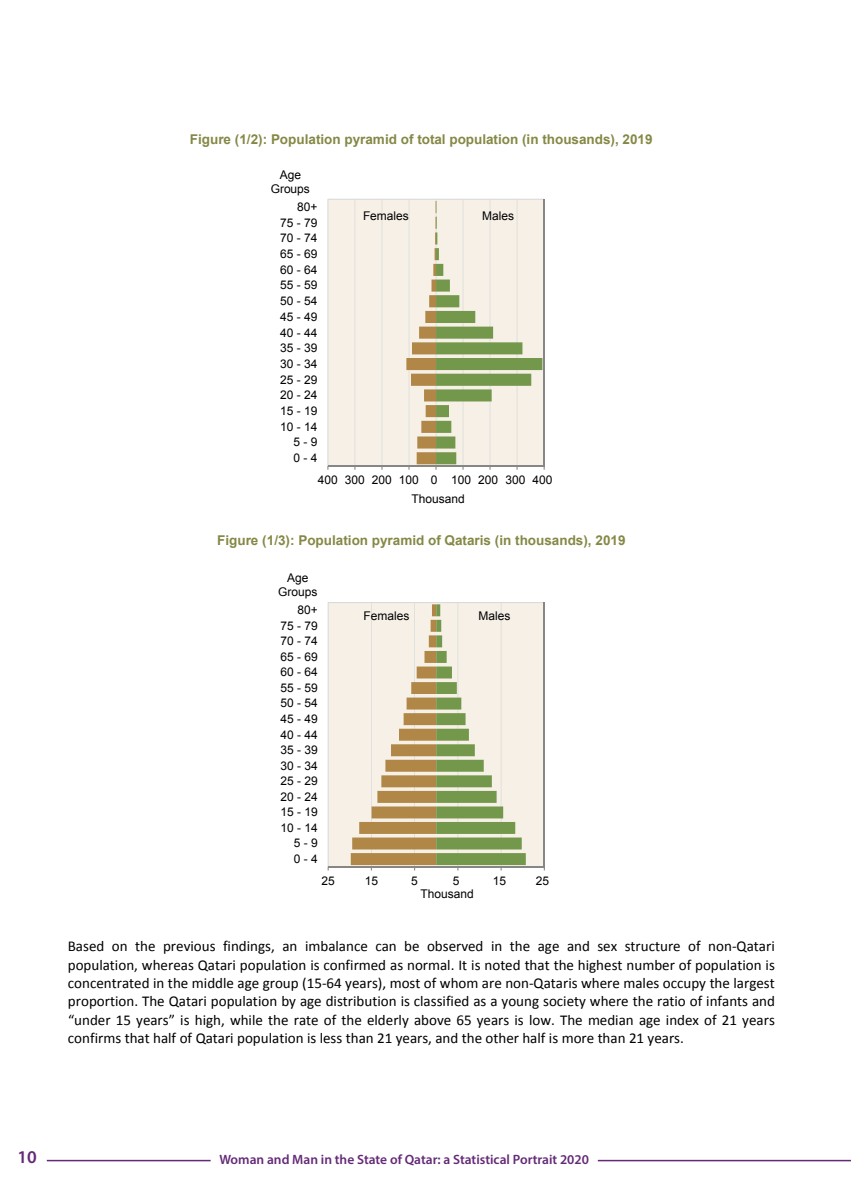
<style>
.page{position:relative;width:851px;height:1191px;background:#fff}
.page>*{position:absolute;margin:0;border:0;box-sizing:border-box;transform-origin:0 0}
.t1{font:600 18px "Myriad Pro";color:#652977}
.t2{font:15px/18.3px "Calibri";color:#000;text-align:justify}
.t3{font:700 13.5px "Arial";color:#858845}
.t4{font:600 13.5px "Myriad Pro";color:#642a77}
.t5{font:12px/13.8px "Arial";color:#000;text-align:center}
</style>
<div class="page">
<hr style="left:47px;top:1159px;width:163px;height:2px;background:#642a77">
<hr style="left:597px;top:1159px;width:253px;height:2px;background:#642a77">
<svg style="left:327px;top:199px;width:216px;height:267px;background:#f4efe6"></svg>
<hr style="left:328px;top:465px;width:216px;height:1px;background:#868686">
<svg style="left:406px;top:201px;width:138px;height:269px;background:#d8d7bf"></svg>
<hr style="left:543px;top:199px;width:1px;height:267px;background:#868686">
<hr style="left:544px;top:602px;width:1px;height:265px;background:#d9dad9">
<div style="left:327px;top:602px;width:216px;height:265px;background:#f6f0e7"></div>
<hr style="left:328px;top:866px;width:216px;height:1px;background:#868686">
<svg style="left:351px;top:604px;width:174px;height:266px;background:#d1cdae"></svg>
<hr style="left:543px;top:602px;width:1px;height:265px;background:#868686">
<p class="t3" style="left:190px;top:130px;width:464px">Figure (1/2): Population pyramid of total population (in thousands), 2019</p>
<p class="t5" style="left:271px;top:168px;width:41px">Age<br>Groups</p>
<p class="t5" style="left:297px;top:200px;width:22px">80+</p>
<p class="t5" style="left:280px;top:216px;width:39px">75 - 79</p>
<p class="t5" style="left:280px;top:231px;width:39px">70 - 74</p>
<p class="t5" style="left:280px;top:247px;width:39px">65 - 69</p>
<p class="t5" style="left:280px;top:263px;width:39px">60 - 64</p>
<p class="t5" style="left:280px;top:278px;width:39px">55 - 59</p>
<p class="t5" style="left:280px;top:294px;width:39px">50 - 54</p>
<p class="t5" style="left:280px;top:310px;width:39px">45 - 49</p>
<p class="t5" style="left:280px;top:325px;width:39px">40 - 44</p>
<p class="t5" style="left:280px;top:341px;width:39px">35 - 39</p>
<p class="t5" style="left:280px;top:357px;width:39px">30 - 34</p>
<p class="t5" style="left:280px;top:372px;width:39px">25 - 29</p>
<p class="t5" style="left:280px;top:388px;width:39px">20 - 24</p>
<p class="t5" style="left:280px;top:404px;width:39px">15 - 19</p>
<p class="t5" style="left:280px;top:419px;width:39px">10 - 14</p>
<p class="t5" style="left:293px;top:435px;width:26px">5 - 9</p>
<p class="t5" style="left:293px;top:451px;width:26px">0 - 4</p>
<p class="t5" style="left:363px;top:208px;width:47px">Females</p>
<p class="t5" style="left:482px;top:208px;width:33px">Males</p>
<p class="t5" style="left:318px;top:473px;width:236px">400 300 200 100 0 100 200 300 400</p>
<p class="t5" style="left:411px;top:492px;width:55px">Thousand</p>
<p class="t3" style="left:217px;top:531px;width:410px">Figure (1/3): Population pyramid of Qataris (in thousands), 2019</p>
<p class="t5" style="left:278px;top:571px;width:41px">Age<br>Groups</p>
<p class="t5" style="left:297px;top:603px;width:22px">80+</p>
<p class="t5" style="left:280px;top:618px;width:39px">75 - 79</p>
<p class="t5" style="left:280px;top:634px;width:39px">70 - 74</p>
<p class="t5" style="left:280px;top:650px;width:39px">65 - 69</p>
<p class="t5" style="left:280px;top:665px;width:39px">60 - 64</p>
<p class="t5" style="left:280px;top:681px;width:39px">55 - 59</p>
<p class="t5" style="left:280px;top:696px;width:39px">50 - 54</p>
<p class="t5" style="left:280px;top:712px;width:39px">45 - 49</p>
<p class="t5" style="left:280px;top:727px;width:39px">40 - 44</p>
<p class="t5" style="left:280px;top:743px;width:39px">35 - 39</p>
<p class="t5" style="left:280px;top:758px;width:39px">30 - 34</p>
<p class="t5" style="left:280px;top:774px;width:39px">25 - 29</p>
<p class="t5" style="left:280px;top:789px;width:39px">20 - 24</p>
<p class="t5" style="left:280px;top:805px;width:39px">15 - 19</p>
<p class="t5" style="left:280px;top:821px;width:39px">10 - 14</p>
<p class="t5" style="left:294px;top:836px;width:26px">5 - 9</p>
<p class="t5" style="left:294px;top:852px;width:26px">0 - 4</p>
<p class="t5" style="left:363px;top:609px;width:47px">Females</p>
<p class="t5" style="left:478px;top:609px;width:33px">Males</p>
<p class="t5" style="left:321px;top:874px;width:15px">25</p>
<p class="t5" style="left:364px;top:874px;width:15px">15</p>
<p class="t5" style="left:411px;top:874px;width:8px">5</p>
<p class="t5" style="left:453px;top:874px;width:8px">5</p>
<p class="t5" style="left:492px;top:874px;width:15px">15</p>
<p class="t5" style="left:536px;top:874px;width:15px">25</p>
<p class="t5" style="left:420px;top:887px;width:55px">Thousand</p>
<p class="t2" style="left:68px;top:937px;width:708px">Based on the previous findings, an imbalance can be observed in the age and sex structure of non‐Qatari population, whereas Qatari population is confirmed as normal. It is noted that the highest number of population is concentrated in the middle age group (15‐64 years), most of whom are non‐Qataris where males occupy the largest proportion. The Qatari population by age distribution is classified as a young society where the ratio of infants and “under 15 years” is high, while the rate of the elderly above 65 years is low. The median age index of 21 years confirms that half of Qatari population is less than 21 years, and the other half is more than 21 years.</p>
<p class="t1" style="left:17px;top:1145px;width:21px">10</p>
<p class="t4" style="left:219px;top:1150px;width:371px">Woman and Man in the State of Qatar: a Statistical Portrait 2020</p>
</div>
